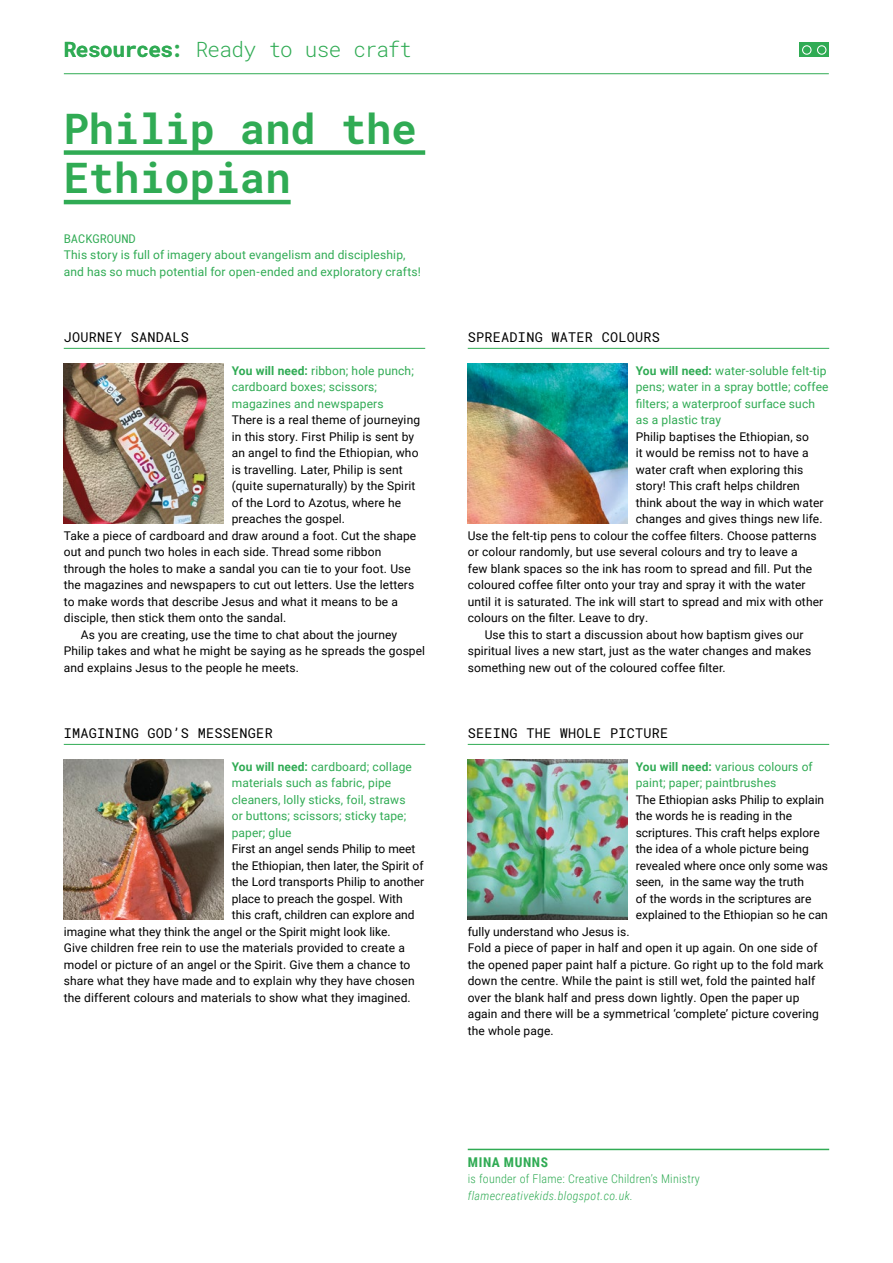
<style>
.page{position:relative;width:893px;height:1263px;background:#fff}
.page>*{position:absolute;margin:0;border:0;box-sizing:border-box;transform-origin:0 0}
.t1{font:700 42px/49.5px "Roboto Mono";color:#30ab54}
.t2{font:300 21px "Roboto Mono";letter-spacing:-.035em;color:#30ab54}
.t3{font:13.5px "Roboto Mono";letter-spacing:.02em;color:#000}
.t4{font:700 13.5px "Roboto Condensed";letter-spacing:.045em;color:#30ab54}
.t5{font:12px/16.5px "Roboto";letter-spacing:.01em;color:#000}
.t6{font:12px/16.5px "Roboto";letter-spacing:.01em;color:#30ab54}
.t7{font:300 12px "Roboto Condensed";letter-spacing:.02em;color:#30ab54}
.t8{font:italic 300 12px "Roboto Condensed";letter-spacing:.03em;color:#30ab54}
.t9{font:12px "Roboto Mono";color:#30ab54}
.s1{font-weight:700}
</style>
<div class="page">
<hr style="left:64px;top:73px;width:765px;height:1px;background:#30ab54">
<div style="left:799px;top:43px;width:30px;height:14px;background:#30ab54"></div>
<div style="left:802px;top:45px;width:9px;height:10px;border:1px solid #fff;border-radius:50%"></div>
<div style="left:817px;top:45px;width:9px;height:10px;border:1px solid #fff;border-radius:50%"></div>
<hr style="left:64px;top:744px;width:361px;height:1px;background:#30ab54">
<hr style="left:64px;top:348px;width:361px;height:1px;background:#30ab54">
<hr style="left:468px;top:744px;width:361px;height:1px;background:#30ab54">
<div style="left:64px;top:150px;width:361px;height:5px;background:#30ab54"></div>
<hr style="left:64px;top:200px;width:227px;height:4px;background:#30ab54">
<hr style="left:468px;top:1149px;width:361px;height:1px;background:#30ab54">
<hr style="left:468px;top:348px;width:361px;height:1px;background:#30ab54">
<img style="left:64px;top:364px;width:159px;height:159px">
<img style="left:64px;top:760px;width:159px;height:159px">
<img style="left:468px;top:760px;width:159px;height:159px">
<img style="left:468px;top:364px;width:159px;height:159px">
<h2 class="t2" style="left:64px;top:35px;width:350px"><span class="s1">Resources:</span> Ready to use craft</h2>
<h1 class="t1" style="left:64px;top:102px;width:354px">Philip and the<br>Ethiopian</h1>
<p class="t9" style="left:64px;top:230px;width:73px">BACKGROUND</p>
<p class="t6" style="left:64px;top:246px;width:359px">This story is full of imagery about evangelism and discipleship, and has so much potential for open-ended and exploratory crafts!</p>
<p class="t3" style="left:64px;top:327px;width:127px">JOURNEY SANDALS</p>
<p class="t6" style="left:232px;top:362px;width:184px"><span class="s1">You will need:</span> ribbon; hole punch; cardboard boxes; scissors; magazines and newspapers</p>
<p class="t5" style="left:232px;top:411px;width:190px">There is a real theme of journeying</p>
<p class="t5" style="left:232px;top:428px;width:184px">in this story. First Philip is sent by</p>
<p class="t5" style="left:232px;top:444px;width:188px">an angel to find the Ethiopian, who</p>
<p class="t5" style="left:232px;top:461px;width:172px">is travelling. Later, Philip is sent</p>
<p class="t5" style="left:232px;top:477px;width:185px">(quite supernaturally) by the Spirit</p>
<p class="t5" style="left:232px;top:494px;width:171px">of the Lord to Azotus, where he</p>
<p class="t5" style="left:232px;top:510px;width:115px">preaches the gospel.</p>
<p class="t5" style="left:64px;top:527px;width:354px">Take a piece of cardboard and draw around a foot. Cut the shape</p>
<p class="t5" style="left:64px;top:543px;width:319px">out and punch two holes in each side. Thread some ribbon</p>
<p class="t5" style="left:64px;top:560px;width:349px">through the holes to make a sandal you can tie to your foot. Use</p>
<p class="t5" style="left:64px;top:576px;width:352px">the magazines and newspapers to cut out letters. Use the letters</p>
<p class="t5" style="left:64px;top:593px;width:336px">to make words that describe Jesus and what it means to be a</p>
<p class="t5" style="left:64px;top:609px;width:224px">disciple, then stick them onto the sandal.</p>
<p class="t5" style="left:81px;top:626px;width:318px">As you are creating, use the time to chat about the journey</p>
<p class="t5" style="left:64px;top:642px;width:363px">Philip takes and what he might be saying as he spreads the gospel</p>
<p class="t5" style="left:64px;top:659px;width:237px">and explains Jesus to the people he meets.</p>
<p class="t3" style="left:64px;top:723px;width:210px">IMAGINING GOD’S MESSENGER</p>
<p class="t6" style="left:232px;top:758px;width:182px"><span class="s1">You will need:</span> cardboard; collage materials such as fabric, pipe cleaners, lolly sticks, foil, straws or buttons; scissors; sticky tape; paper; glue</p>
<p class="t5" style="left:232px;top:840px;width:185px">First an angel sends Philip to meet</p>
<p class="t5" style="left:232px;top:857px;width:193px">the Ethiopian, then later, the Spirit of</p>
<p class="t5" style="left:232px;top:873px;width:194px">the Lord transports Philip to another</p>
<p class="t5" style="left:232px;top:890px;width:173px">place to preach the gospel. With</p>
<p class="t5" style="left:232px;top:906px;width:184px">this craft, children can explore and</p>
<p class="t5" style="left:64px;top:923px;width:328px">imagine what they think the angel or the Spirit might look like.</p>
<p class="t5" style="left:64px;top:939px;width:343px">Give children free rein to use the materials provided to create a</p>
<p class="t5" style="left:64px;top:956px;width:348px">model or picture of an angel or the Spirit. Give them a chance to</p>
<p class="t5" style="left:64px;top:972px;width:352px">share what they have made and to explain why they have chosen</p>
<p class="t5" style="left:64px;top:989px;width:348px">the different colours and materials to show what they imagined.</p>
<p class="t3" style="left:468px;top:327px;width:194px">SPREADING WATER COLOURS</p>
<p class="t6" style="left:636px;top:362px;width:194px"><span class="s1">You will need:</span> water-soluble felt-tip pens; water in a spray bottle; coffee filters; a waterproof surface such as a plastic tray</p>
<p class="t5" style="left:636px;top:428px;width:175px">Philip baptises the Ethiopian, so</p>
<p class="t5" style="left:636px;top:444px;width:175px">it would be remiss not to have a</p>
<p class="t5" style="left:636px;top:461px;width:169px">water craft when exploring this</p>
<p class="t5" style="left:636px;top:477px;width:166px">story! This craft helps children</p>
<p class="t5" style="left:636px;top:494px;width:189px">think about the way in which water</p>
<p class="t5" style="left:636px;top:510px;width:188px">changes and gives things new life.</p>
<p class="t5" style="left:468px;top:527px;width:350px">Use the felt-tip pens to colour the coffee filters. Choose patterns</p>
<p class="t5" style="left:468px;top:543px;width:331px">or colour randomly, but use several colours and try to leave a</p>
<p class="t5" style="left:468px;top:560px;width:346px">few blank spaces so the ink has room to spread and fill. Put the</p>
<p class="t5" style="left:468px;top:576px;width:339px">coloured coffee filter onto your tray and spray it with the water</p>
<p class="t5" style="left:468px;top:593px;width:357px">until it is saturated. The ink will start to spread and mix with other</p>
<p class="t5" style="left:468px;top:609px;width:182px">colours on the filter. Leave to dry.</p>
<p class="t5" style="left:485px;top:626px;width:320px">Use this to start a discussion about how baptism gives our</p>
<p class="t5" style="left:468px;top:642px;width:345px">spiritual lives a new start, just as the water changes and makes</p>
<p class="t5" style="left:468px;top:659px;width:259px">something new out of the coloured coffee filter.</p>
<p class="t3" style="left:468px;top:723px;width:202px">SEEING THE WHOLE PICTURE</p>
<p class="t6" style="left:636px;top:758px;width:179px"><span class="s1">You will need:</span> various colours of paint; paper; paintbrushes</p>
<p class="t5" style="left:636px;top:791px;width:194px">The Ethiopian asks Philip to explain the words he is reading in the scriptures. This craft helps explore the idea of a whole picture being revealed where once only some was seen, in the same way the truth<br>of the words in the scriptures are explained to the Ethiopian so he can</p>
<p class="t5" style="left:468px;top:923px;width:357px">fully understand who Jesus is.<br>Fold a piece of paper in half and open it up again. On one side of the opened paper paint half a picture. Go right up to the fold mark down the centre. While the paint is still wet, fold the painted half over the blank half and press down lightly. Open the paper up again and there will be a symmetrical ‘complete’ picture covering the whole page.</p>
<p class="t4" style="left:468px;top:1152px;width:82px">MINA MUNNS</p>
<p class="t7" style="left:468px;top:1170px;width:234px">is founder of Flame: Creative Children’s Ministry</p>
<p class="t8" style="left:468px;top:1187px;width:167px">flamecreativekids.blogspot.co.uk.</p>
</div>
